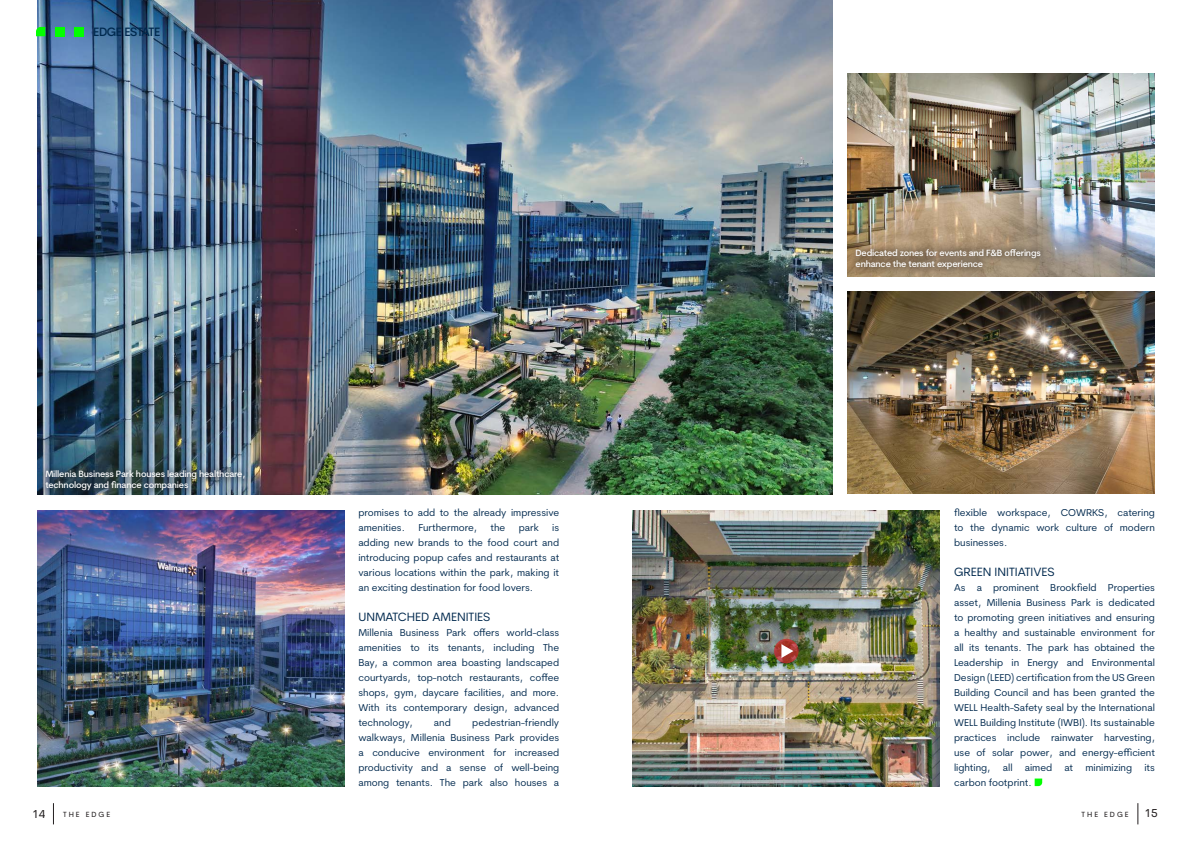
<style>
.page{position:relative;width:1191px;height:842px;background:#fff}
.page>*{position:absolute;margin:0;border:0;box-sizing:border-box;transform-origin:0 0}
.Body_para{font:12px "Cerebri Sans";color:#00294e}
.Body_para-2{font:500 12px "Cerebri Sans";letter-spacing:-.035em;color:#00294e}
.t1{font:11.4px "Cerebri Sans";color:#231f20}
.Body_para-3{font:10px/15px "Cerebri Sans";color:#00294e;text-align:justify}
.Body_para-4{font:500 9px/11px "Cerebri Sans";letter-spacing:-.02em;color:#fff}
.t2{font:7.4px "Cerebri Sans";letter-spacing:.27em;color:#231f20}
</style>
<div class="page">
<svg style="left:53px;top:803px;width:1px;height:21px"></svg>
<svg style="left:1137px;top:803px;width:1px;height:21px"></svg>
<img style="left:37px;top:0;width:795px;height:494px">
<img style="left:37px;top:510px;width:307px;height:276px">
<img style="left:848px;top:291px;width:307px;height:202px">
<img style="left:848px;top:74px;width:307px;height:202px">
<img style="left:633px;top:510px;width:307px;height:276px">
<div style="left:74px;top:27px;width:9px;height:9px;background:#03ff00"></div>
<div style="left:55px;top:27px;width:9px;height:9px;background:#03ff00"></div>
<svg style="left:36px;top:27px;width:9px;height:9px"></svg>
<svg style="left:1034px;top:778px;width:8px;height:8px"></svg>
<div style="left:37px;top:462px;width:216px;height:37px;background:#231f20;opacity:.75"></div>
<div style="left:847px;top:241px;width:201px;height:36px;background:#231f20;opacity:.75"></div>
<svg style="left:774px;top:639px;width:24px;height:24px"></svg>
<svg style="left:781px;top:644px;width:12px;height:14px"></svg>
<p class="Body_para-2" style="left:93px;top:25px;width:68px">EDGE ESTATE</p>
<p class="Body_para-4" style="left:45px;top:468px;width:201px">Millenia Business Park houses leading healthcare, technology and finance companies</p>
<p class="Body_para-3" style="left:358px;top:505px;width:202px">promises to add to the already impressive amenities.</p>
<p class="Body_para-3" style="left:418px;top:520px;width:60px">Furthermore,</p>
<p class="Body_para-3" style="left:490px;top:520px;width:16px">the</p>
<p class="Body_para-3" style="left:518px;top:520px;width:22px">park</p>
<p class="Body_para-3" style="left:358px;top:520px;width:202px;text-indent:194px">is adding new brands to the food court and introducing popup cafes and restaurants at various locations within the park, making it an exciting destination for food lovers.</p>
<p class="Body_para" style="left:358px;top:610px;width:133px">UNMATCHED AMENITIES</p>
<p class="Body_para-3" style="left:358px;top:625px;width:202px">Millenia Business Park offers world-class amenities to its tenants, including The Bay, a common area boasting landscaped courtyards, top-notch restaurants, coffee shops, gym, daycare facilities, and more.<br>With its contemporary design, advanced technology,</p>
<p class="Body_para-3" style="left:358px;top:715px;width:202px;text-indent:114px">pedestrian-friendly walkways, Millenia Business Park provides a conducive environment for increased productivity and a sense of well-being among tenants. The park also houses a</p>
<p class="Body_para-3" style="left:434px;top:715px;width:18px">and</p>
<p class="Body_para-4" style="left:855px;top:247px;width:187px">Dedicated zones for events and F&amp;B offerings enhance the tenant experience</p>
<p class="Body_para-3" style="left:954px;top:505px;width:202px">flexible workspace, COWRKS, catering to the dynamic work culture of modern businesses.</p>
<p class="Body_para" style="left:954px;top:565px;width:102px">GREEN INITIATIVES</p>
<p class="Body_para-3" style="left:954px;top:580px;width:202px">As a prominent Brookfield Properties asset, Millenia Business Park is dedicated to promoting green initiatives and ensuring a healthy and sustainable environment for all its tenants. The park has obtained the Leadership in Energy and Environmental Design (LEED) certification from the US Green Building Council and has been granted the WELL Health-Safety seal by the International WELL Building Institute (IWBI). Its sustainable practices include rainwater harvesting, use of solar power, and energy-efficient lighting, all aimed at minimizing its carbon footprint.</p>
<p class="t1" style="left:32px;top:807px;width:15px">14</p>
<p class="t2" style="left:63px;top:810px;width:48px">THE EDGE</p>
<p class="t2" style="left:1081px;top:810px;width:48px">THE EDGE</p>
<p class="t1" style="left:1144px;top:806px;width:15px">15</p>
</div>
